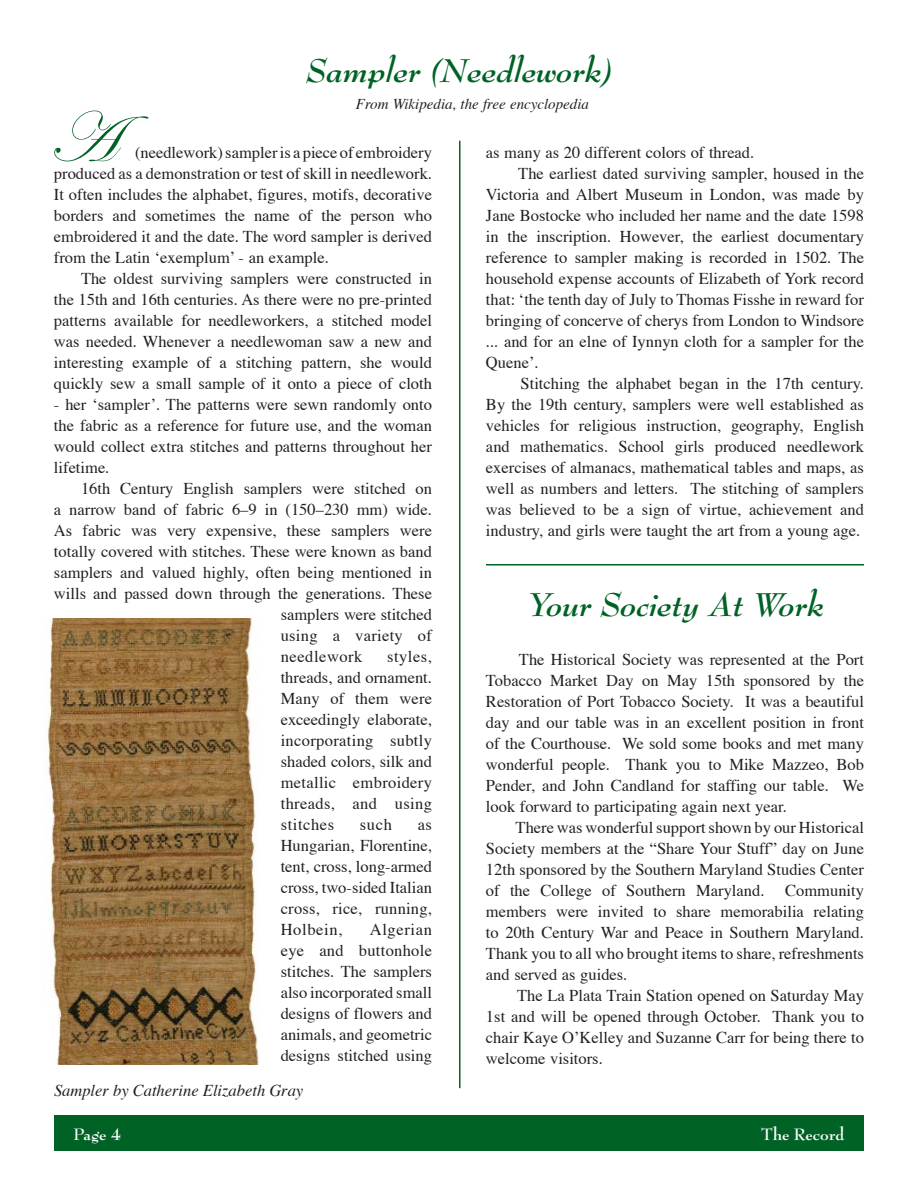
<style>
.page{position:relative;width:918px;height:1188px;background:#fff}
.page>*{position:absolute;margin:0;border:0;box-sizing:border-box;transform-origin:0 0}
.t1{font:72px "Edwardian Script ITC";color:#006225}
.t2{font:italic 700 36px "Bernhard Modern Std";color:#006225}
.t3{font:700 18px "Bernhard Modern Std";color:#fff}
.t4{font:16.5px/21px "Times";color:#231f20;text-align:justify}
.t5{font:italic 16.5px "Times";color:#231f20}
.t6{font:16.5px "Times";letter-spacing:.035em;color:#231f20}
.t7{font:italic 15px "Times";color:#231f20}
</style>
<div class="page">
<hr style="left:459px;top:141px;width:1px;height:947px;background:#006225">
<div style="left:54px;top:1115px;width:810px;height:36px;background:#006225"></div>
<hr style="left:486px;top:564px;width:378px;height:2px;background:#006225">
<img style="left:47px;top:618px;width:212px;height:447px">
<h2 class="t2" style="left:306px;top:51px;width:308px">Sampler (Needlework)</h2>
<p class="t7" style="left:356px;top:97px;width:235px">From Wikipedia, the free encyclopedia</p>
<p class="t4" style="left:54px;top:143px;width:380px;text-indent:81px">(needlework) sampler is a piece of embroidery produced as a demonstration or test of skill in needlework.<br>It often includes the alphabet, figures, motifs, decorative borders and sometimes the name of the person who embroidered it and the date. The word sampler is derived from the Latin ‘exemplum’ - an example.</p>
<p class="t4" style="left:54px;top:269px;width:380px;text-indent:27px">The oldest surviving samplers were constructed in the 15th and 16th centuries. As there were no pre-printed patterns available for needleworkers, a stitched model was needed. Whenever a needlewoman saw a new and interesting example of a stitching pattern, she would quickly sew a small sample of it onto a piece of cloth</p>
<p class="t4" style="left:54px;top:395px;width:380px">- her ‘sampler’. The patterns were sewn randomly onto the fabric as a reference for future use, and the woman would collect extra stitches and patterns throughout her lifetime.</p>
<p class="t4" style="left:81px;top:479px;width:353px">16th Century English samplers were stitched on</p>
<p class="t4" style="left:54px;top:500px;width:380px">a narrow band of fabric 6–9 in (150–230 mm) wide.</p>
<p class="t4" style="left:54px;top:521px;width:380px">As fabric was very expensive, these samplers were</p>
<p class="t4" style="left:54px;top:542px;width:380px">totally covered with stitches. These were known as band</p>
<p class="t4" style="left:54px;top:563px;width:380px">samplers and valued highly, often being mentioned in</p>
<p class="t4" style="left:54px;top:584px;width:380px">wills and passed down through the generations. These</p>
<p class="t4" style="left:281px;top:605px;width:153px">samplers were stitched</p>
<p class="t4" style="left:281px;top:626px;width:153px">using a variety of</p>
<p class="t6" style="left:281px;top:649px;width:83px">needlework</p>
<h1 class="t1" style="left:48px;top:99px;width:67px">A</h1>
<p class="t4" style="left:486px;top:143px;width:270px">as many as 20 different colors of thread.</p>
<p class="t4" style="left:518px;top:164px;width:347px">The earliest dated surviving sampler, housed in the</p>
<p class="t4" style="left:486px;top:185px;width:380px">Victoria and Albert Museum in London, was made by</p>
<p class="t4" style="left:486px;top:206px;width:380px">Jane Bostocke who included her name and the date 1598</p>
<p class="t4" style="left:486px;top:227px;width:380px">in the inscription. However, the earliest documentary</p>
<p class="t4" style="left:486px;top:248px;width:380px">reference to sampler making is recorded in 1502. The</p>
<p class="t4" style="left:486px;top:269px;width:380px">household expense accounts of Elizabeth of York record</p>
<p class="t4" style="left:486px;top:290px;width:380px">that: ‘the tenth day of July to Thomas Fisshe in reward for</p>
<p class="t4" style="left:486px;top:311px;width:380px">bringing of concerve of cherys from London to Windsore</p>
<p class="t4" style="left:486px;top:332px;width:380px">... and for an elne of Iynnyn cloth for a sampler for the</p>
<p class="t4" style="left:486px;top:353px;width:54px">Quene’.</p>
<p class="t4" style="left:521px;top:374px;width:345px">Stitching the alphabet began in the 17th century.</p>
<p class="t4" style="left:486px;top:395px;width:380px">By the 19th century, samplers were well established as</p>
<p class="t4" style="left:486px;top:416px;width:380px">vehicles for religious instruction, geography, English</p>
<p class="t4" style="left:486px;top:437px;width:380px">and mathematics. School girls produced needlework</p>
<p class="t4" style="left:486px;top:458px;width:380px">exercises of almanacs, mathematical tables and maps, as</p>
<p class="t4" style="left:486px;top:479px;width:380px">well as numbers and letters. The stitching of samplers</p>
<p class="t4" style="left:486px;top:500px;width:380px">was believed to be a sign of virtue, achievement and</p>
<p class="t4" style="left:486px;top:521px;width:376px">industry, and girls were taught the art from a young age.</p>
<h2 class="t2" style="left:526px;top:585px;width:299px">Your Society At Work</h2>
<p class="t4" style="left:281px;top:647px;width:153px;text-indent:106px">styles, threads, and ornament.<br>Many of them were exceedingly elaborate, incorporating subtly shaded colors, silk and metallic embroidery threads, and using stitches</p>
<p class="t4" style="left:486px;top:651px;width:380px;text-indent:33px">The Historical Society was represented at the Port Tobacco Market Day on May 15th sponsored by the Restoration of Port Tobacco Society. It was a beautiful day and our table was in an excellent position in front of the Courthouse. We sold some books and met many wonderful people. Thank you to Mike Mazzeo, Bob Pender, and John Candland for staffing our table. We look forward to participating again next year.</p>
<p class="t4" style="left:486px;top:819px;width:380px;text-indent:30px">There was wonderful support shown by our Historical Society members at the “Share Your Stuff” day on June 12th sponsored by the Southern Maryland Studies Center of the College of Southern Maryland.</p>
<p class="t4" style="left:360px;top:815px;width:33px">such</p>
<p class="t4" style="left:281px;top:815px;width:153px;text-indent:137px">as Hungarian, Florentine, tent, cross, long-armed cross, two-sided Italian cross, rice, running, Holbein,</p>
<p class="t4" style="left:486px;top:882px;width:380px;text-indent:299px">Community members were invited to share memorabilia relating to 20th Century War and Peace in Southern Maryland.<br>Thank you to all who brought items to share, refreshments and served as guides.</p>
<p class="t4" style="left:486px;top:987px;width:380px;text-indent:31px">The La Plata Train Station opened on Saturday May 1st and will be opened through October. Thank you to chair Kaye O’Kelley and Suzanne Carr for being there to welcome visitors.</p>
<p class="t4" style="left:281px;top:920px;width:153px;text-indent:89px">Algerian eye and buttonhole stitches. The samplers also incorporated small designs of flowers and animals, and geometric designs stitched using</p>
<p class="t5" style="left:54px;top:1084px;width:251px">Sampler by Catherine Elizabeth Gray</p>
<p class="t3" style="left:74px;top:1125px;width:49px">Page 4</p>
<p class="t3" style="left:761px;top:1125px;width:85px">The Record</p>
</div>
